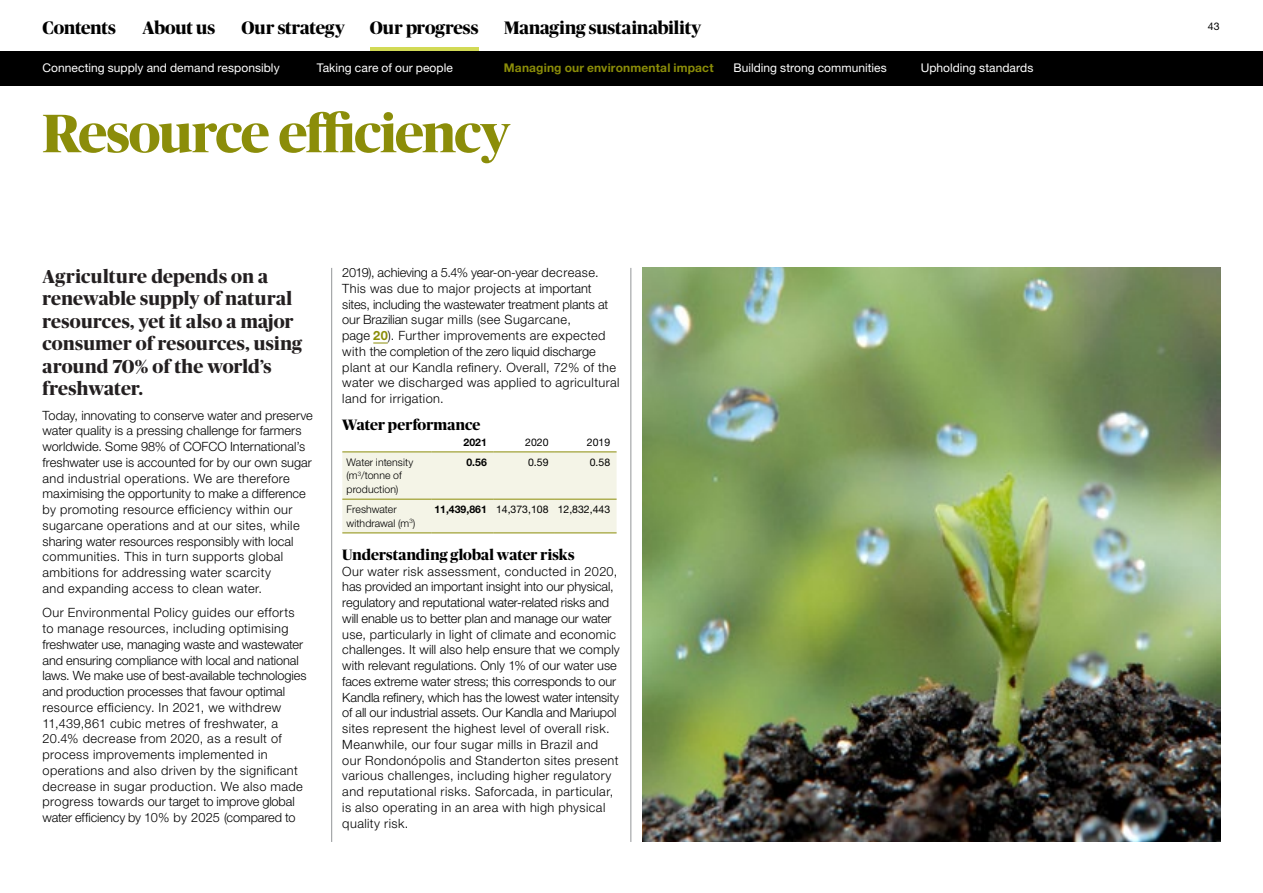
<style>
.page{position:relative;width:1263px;height:893px;background:#fff}
.page>*{position:absolute;margin:0;border:0;box-sizing:border-box;transform-origin:0 0}
.Page___H1{font:700 54px "Publico Banner";letter-spacing:-.025em;color:#8b8d09}
.Body_-_Section_Intro{font:700 18.75px/22.5px "Publico Banner";letter-spacing:.01em;color:#231f20}
.t1{font:700 18px "Publico Banner";color:#000}
.Body___H1___Publico{font:700 15px "Publico Banner";letter-spacing:.005em;color:#000}
.Body___Copy{font:300 12.75px/15.8px "Helvetica Neue LT Std";letter-spacing:.02em;color:#000}
.Navigation_Tabs___Re{font:12px "Helvetica Neue LT Std";letter-spacing:.005em;color:#fff}
.Navigation_Tabs___Gr{font:700 12px "Helvetica Neue LT Std";letter-spacing:.015em;color:#8b8d09}
.Table___Body{font:300 10.5px/13.5px "Helvetica Neue LT Std";letter-spacing:.01em;color:#000}
.Table___Figures{font:10.5px "Helvetica Neue LT Std";color:#000}
.Table___Figures-2{font:700 10.5px "Helvetica Neue LT Std";color:#000}
.s1{font-weight:700;color:#8b8d09}
</style>
<div class="page">
<svg style="left:373px;top:343px;width:15px;height:1px"></svg>
<div style="left:342px;top:452px;width:275px;height:80px;background:#f4f4e7"></div>
<hr style="left:493px;top:451px;width:62px;height:1px;background:#8b8d09">
<hr style="left:555px;top:451px;width:62px;height:1px;background:#8b8d09">
<hr style="left:342px;top:499px;width:90px;height:1px;background:#8b8d09">
<hr style="left:432px;top:499px;width:61px;height:1px;background:#8b8d09">
<hr style="left:493px;top:499px;width:62px;height:1px;background:#8b8d09">
<hr style="left:555px;top:499px;width:62px;height:1px;background:#8b8d09">
<hr style="left:342px;top:532px;width:90px;height:1px;background:#8b8d09">
<hr style="left:432px;top:532px;width:61px;height:1px;background:#8b8d09">
<hr style="left:493px;top:532px;width:62px;height:1px;background:#8b8d09">
<hr style="left:555px;top:532px;width:62px;height:1px;background:#8b8d09">
<hr style="left:342px;top:451px;width:90px;height:1px;background:#8b8d09">
<hr style="left:432px;top:451px;width:61px;height:1px;background:#8b8d09">
<hr style="left:331px;top:268px;width:1px;height:574px;background:#939598">
<hr style="left:631px;top:268px;width:1px;height:574px;background:#939598">
<div style="left:0;top:51px;width:1263px;height:34px;background:#000"></div>
<img style="left:642px;top:268px;width:578px;height:574px">
<hr style="left:370px;top:48px;width:108px;height:3px;background:#d2da56">
<h3 class="t1" style="left:43px;top:14px;width:75px">Contents</h3>
<h3 class="t1" style="left:142px;top:14px;width:74px">About us</h3>
<h3 class="t1" style="left:242px;top:14px;width:105px">Our strategy</h3>
<h3 class="t1" style="left:370px;top:14px;width:110px">Our progress</h3>
<h3 class="t1" style="left:504px;top:14px;width:199px">Managing sustainability</h3>
<p class="Table___Figures" style="left:1208px;top:20px;width:13px">43</p>
<p class="Navigation_Tabs___Re" style="left:43px;top:61px;width:239px">Connecting supply and demand responsibly</p>
<p class="Navigation_Tabs___Re" style="left:317px;top:61px;width:137px">Taking care of our people</p>
<p class="Navigation_Tabs___Gr" style="left:504px;top:61px;width:211px">Managing our environmental impact</p>
<p class="Navigation_Tabs___Re" style="left:733px;top:61px;width:155px">Building strong communities</p>
<p class="Navigation_Tabs___Re" style="left:921px;top:61px;width:114px">Upholding standards</p>
<p class="Page___H1" style="left:43px;top:95px;width:469px">Resource efficiency</p>
<p class="Body_-_Section_Intro" style="left:43px;top:264px;width:261px">Agriculture depends on a renewable supply of natural resources, yet it also a major consumer of resources, using around 70% of the world’s freshwater.</p>
<p class="Body___Copy" style="left:43px;top:407px;width:272px">Today, innovating to conserve water and preserve water quality is a pressing challenge for farmers worldwide. Some 98% of COFCO International’s freshwater use is accounted for by our own sugar and industrial operations. We are therefore maximising the opportunity to make a difference by promoting resource efficiency within our sugarcane operations and at our sites, while sharing water resources responsibly with local communities. This in turn supports global ambitions for addressing water scarcity<br>and expanding access to clean water.</p>
<p class="Body___Copy" style="left:43px;top:605px;width:266px">Our Environmental Policy guides our efforts to manage resources, including optimising freshwater use, managing waste and wastewater and ensuring compliance with local and national laws. We make use of best-available technologies and production processes that favour optimal resource efficiency. In 2021, we withdrew 11,439,861 cubic metres of freshwater, a 20.4% decrease from 2020, as a result of process improvements implemented in operations and also driven by the significant decrease in sugar production. We also made progress towards our target to improve global water efficiency by 10% by 2025 (compared to</p>
<p class="Body___Copy" style="left:342px;top:264px;width:279px">2019), achieving a 5.4% year-on-year decrease.<br>This was due to major projects at important sites, including the wastewater treatment plants at our Brazilian sugar mills (see Sugarcane,<br>page <span class="s1">20</span>). Further improvements are expected with the completion of the zero liquid discharge plant at our Kandla refinery. Overall, 72% of the water we discharged was applied to agricultural land for irrigation.</p>
<p class="Body___H1___Publico" style="left:342px;top:414px;width:140px">Water performance</p>
<p class="Table___Figures-2" style="left:463px;top:435px;width:25px">2021</p>
<p class="Table___Figures" style="left:525px;top:435px;width:25px">2020</p>
<p class="Table___Figures" style="left:587px;top:435px;width:25px">2019</p>
<p class="Table___Body" style="left:347px;top:455px;width:68px">Water intensity (m<sup>3</sup>/tonne of production)</p>
<p class="Table___Figures-2" style="left:466px;top:455px;width:22px">0.56</p>
<p class="Table___Figures" style="left:528px;top:456px;width:22px">0.59</p>
<p class="Table___Figures" style="left:590px;top:456px;width:22px">0.58</p>
<p class="Table___Body" style="left:347px;top:502px;width:70px">Freshwater withdrawal (m<sup>3</sup>)</p>
<p class="Table___Figures-2" style="left:434px;top:503px;width:54px">11,439,861</p>
<p class="Table___Figures" style="left:496px;top:503px;width:54px">14,373,108</p>
<p class="Table___Figures" style="left:558px;top:503px;width:54px">12,832,443</p>
<p class="Body___H1___Publico" style="left:342px;top:544px;width:234px">Understanding global water risks</p>
<p class="Body___Copy" style="left:342px;top:563px;width:279px">Our water risk assessment, conducted in 2020, has provided an important insight into our physical, regulatory and reputational water-related risks and will enable us to better plan and manage our water use, particularly in light of climate and economic challenges. It will also help ensure that we comply with relevant regulations. Only 1% of our water use faces extreme water stress; this corresponds to our Kandla refinery, which has the lowest water intensity of all our industrial assets. Our Kandla and Mariupol sites represent the highest level of overall risk.<br>Meanwhile, our four sugar mills in Brazil and our Rondonópolis and Standerton sites present various challenges, including higher regulatory and reputational risks. Saforcada, in particular, is also operating in an area with high physical quality risk.</p>
</div>
